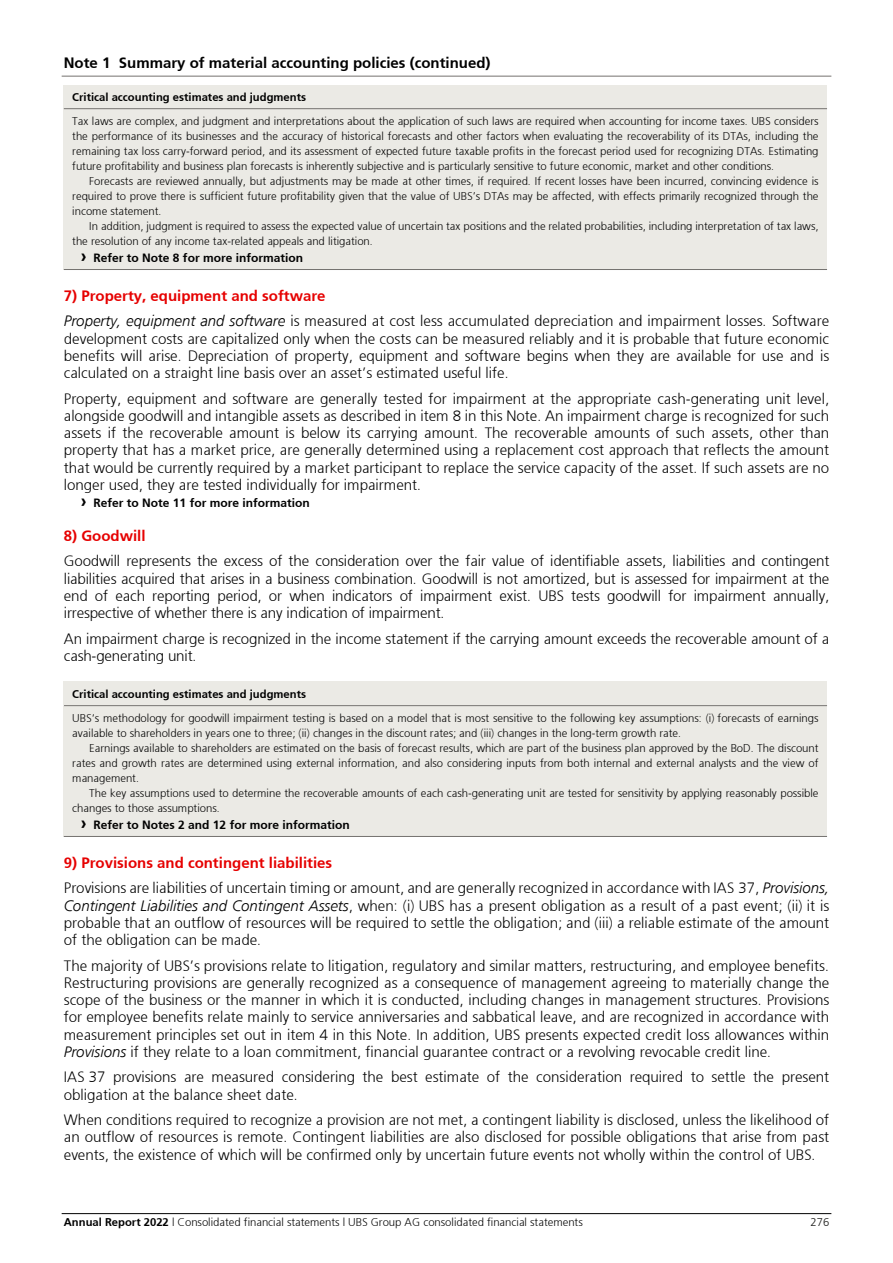
<style>
.page{position:relative;width:893px;height:1263px;background:#fff}
.page>*{position:absolute;margin:0;border:0;box-sizing:border-box;transform-origin:0 0}
.t1{font:300 15px/17.2px "Frutiger 45";color:#000;text-align:justify}
.t2{font:300 15px "Frutiger 45";color:#000}
.t3{font:300 15px "Frutiger 45";color:#e60000}
.t4{font:300 12px "Frutiger 45";color:#000}
.t5{font:300 11.25px/15px "Frutiger 45";color:#000;text-align:justify}
.t6{font:300 11.25px "Frutiger 45";color:#000}
.t7{font:300 11.25px "Frutiger LT Com";color:#1d1d1b}
.s1{font-size:18px}
.s2{color:#e60000}
.s3{font-style:italic}
.s4{font-style:inherit}
</style>
<div class="page">
<hr style="left:62px;top:1213px;width:769px;height:1px;background:#000">
<hr style="left:62px;top:76px;width:769px;height:1px;background:#74726f">
<div style="left:64px;top:85px;width:763px;height:23px;background:#ebeae5"></div>
<div style="left:64px;top:109px;width:763px;height:160px;background:#ebeae5"></div>
<hr style="left:64px;top:108px;width:763px;height:1px;background:#74726f">
<hr style="left:64px;top:269px;width:763px;height:1px;background:#74726f">
<div style="left:64px;top:682px;width:763px;height:23px;background:#ebeae5"></div>
<div style="left:64px;top:706px;width:763px;height:130px;background:#ebeae5"></div>
<hr style="left:64px;top:705px;width:763px;height:1px;background:#74726f">
<hr style="left:64px;top:836px;width:763px;height:1px;background:#74726f">
<p class="t2" style="left:64px;top:54px;width:428px">Note 1 Summary of material accounting policies (continued)</p>
<p class="t6" style="left:72px;top:90px;width:235px">Critical accounting estimates and judgments</p>
<p class="t5" style="left:72px;top:114px;width:748px">Tax laws are complex, and judgment and interpretations about the application of such laws are required when accounting for income taxes. UBS considers the performance of its businesses and the accuracy of historical forecasts and other factors when evaluating the recoverability of its DTAs, including the remaining tax loss carry-forward period, and its assessment of expected future taxable profits in the forecast period used for recognizing DTAs. Estimating future profitability and business plan forecasts is inherently subjective and is particularly sensitive to future economic, market and other conditions.</p>
<p class="t5" style="left:72px;top:174px;width:748px;text-indent:17px">Forecasts are reviewed annually, but adjustments may be made at other times, if required. If recent losses have been incurred, convincing evidence is required to prove there is sufficient future profitability given that the value of UBS’s DTAs may be affected, with effects primarily recognized through the income statement.</p>
<p class="t5" style="left:72px;top:219px;width:748px;text-indent:17px">In addition, judgment is required to assess the expected value of uncertain tax positions and the related probabilities, including interpretation of tax laws, the resolution of any income tax-related appeals and litigation.</p>
<p class="t4" style="left:81px;top:250px;width:224px"><span class="s1">›</span> Refer to Note 8 for more information</p>
<p class="t1" style="left:64px;top:283px;width:767px;line-height:25.5px"><span class="s2">7) Property, equipment and software<br></span><span class="s3">Property, equipment and software</span> is measured at cost less accumulated depreciation and impairment losses. Software</p>
<p class="t1" style="left:64px;top:330px;width:767px">development costs are capitalized only when the costs can be measured reliably and it is probable that future economic benefits will arise. Depreciation of property, equipment and software begins when they are available for use and is calculated on a straight line basis over an asset’s estimated useful life.</p>
<p class="t1" style="left:64px;top:390px;width:767px">Property, equipment and software are generally tested for impairment at the appropriate cash-generating unit level, alongside goodwill and intangible assets as described in item 8 in this Note. An impairment charge is recognized for such assets if the recoverable amount is below its carrying amount. The recoverable amounts of such assets, other than property that has a market price, are generally determined using a replacement cost approach that reflects the amount that would be currently required by a market participant to replace the service capacity of the asset. If such assets are no longer used, they are tested individually for impairment.</p>
<p class="t4" style="left:81px;top:495px;width:230px"><span class="s1">›</span> Refer to Note 11 for more information</p>
<p class="t3" style="left:64px;top:527px;width:83px">8) Goodwill</p>
<p class="t1" style="left:64px;top:553px;width:767px">Goodwill represents the excess of the consideration over the fair value of identifiable assets, liabilities and contingent liabilities acquired that arises in a business combination. Goodwill is not amortized, but is assessed for impairment at the end of each reporting period, or when indicators of impairment exist. UBS tests goodwill for impairment annually, irrespective of whether there is any indication of impairment.</p>
<p class="t1" style="left:64px;top:630px;width:767px">An impairment charge is recognized in the income statement if the carrying amount exceeds the recoverable amount of a cash-generating unit.</p>
<p class="t6" style="left:72px;top:687px;width:235px">Critical accounting estimates and judgments</p>
<p class="t5" style="left:72px;top:711px;width:748px">UBS‘s methodology for goodwill impairment testing is based on a model that is most sensitive to the following key assumptions: (i) forecasts of earnings available to shareholders in years one to three; (ii) changes in the discount rates; and (iii) changes in the long-term growth rate.</p>
<p class="t5" style="left:72px;top:741px;width:748px;text-indent:17px">Earnings available to shareholders are estimated on the basis of forecast results, which are part of the business plan approved by the BoD. The discount rates and growth rates are determined using external information, and also considering inputs from both internal and external analysts and the view of management.</p>
<p class="t5" style="left:72px;top:786px;width:748px;text-indent:17px">The key assumptions used to determine the recoverable amounts of each cash-generating unit are tested for sensitivity by applying reasonably possible changes to those assumptions.</p>
<p class="t4" style="left:81px;top:817px;width:270px"><span class="s1">›</span> Refer to Notes 2 and 12 for more information</p>
<p class="t1" style="left:64px;top:850px;width:767px;line-height:25.5px"><span class="s2">9) Provisions and contingent liabilities<br></span>Provisions are liabilities of uncertain timing or amount, and are generally recognized in accordance with IAS 37, <span class="s3">Provisions,</span></p>
<p class="t1" style="left:64px;top:897px;width:767px"><span class="s3">Contingent Liabilities and Contingent Assets</span>, when: (i) UBS has a present obligation as a result of a past event; (ii) it is probable that an outflow of resources will be required to settle the obligation; and (iii) a reliable estimate of the amount of the obligation can be made.</p>
<p class="t1" style="left:64px;top:957px;width:767px">The majority of UBS’s provisions relate to litigation, regulatory and similar matters, restructuring, and employee benefits.<br>Restructuring provisions are generally recognized as a consequence of management agreeing to materially change the scope of the business or the manner in which it is conducted, including changes in management structures. Provisions for employee benefits relate mainly to service anniversaries and sabbatical leave, and are recognized in accordance with measurement principles set out in item 4 in this Note. In addition, UBS presents expected credit loss allowances within <span class="s3">Provisions</span> if they relate to a loan commitment, financial guarantee contract or a revolving revocable credit line.</p>
<p class="t1" style="left:64px;top:1068px;width:767px">IAS 37 provisions are measured considering the best estimate of the consideration required to settle the present obligation at the balance sheet date.</p>
<p class="t1" style="left:64px;top:1111px;width:767px">When conditions required to recognize a provision are not met, a contingent liability is disclosed, unless the likelihood of an outflow of resources is remote. Contingent liabilities are also disclosed for possible obligations that arise from past events, the existence of which will be confirmed only by uncertain future events not wholly within the control of UBS.</p>
<p class="t5" style="left:64px;top:1215px;width:520px"><span class="s4">Annual Report 2022</span> | Consolidated financial statements | UBS Group AG consolidated financial statements</p>
<p class="t7" style="left:810px;top:1216px;width:20px">276</p>
</div>
